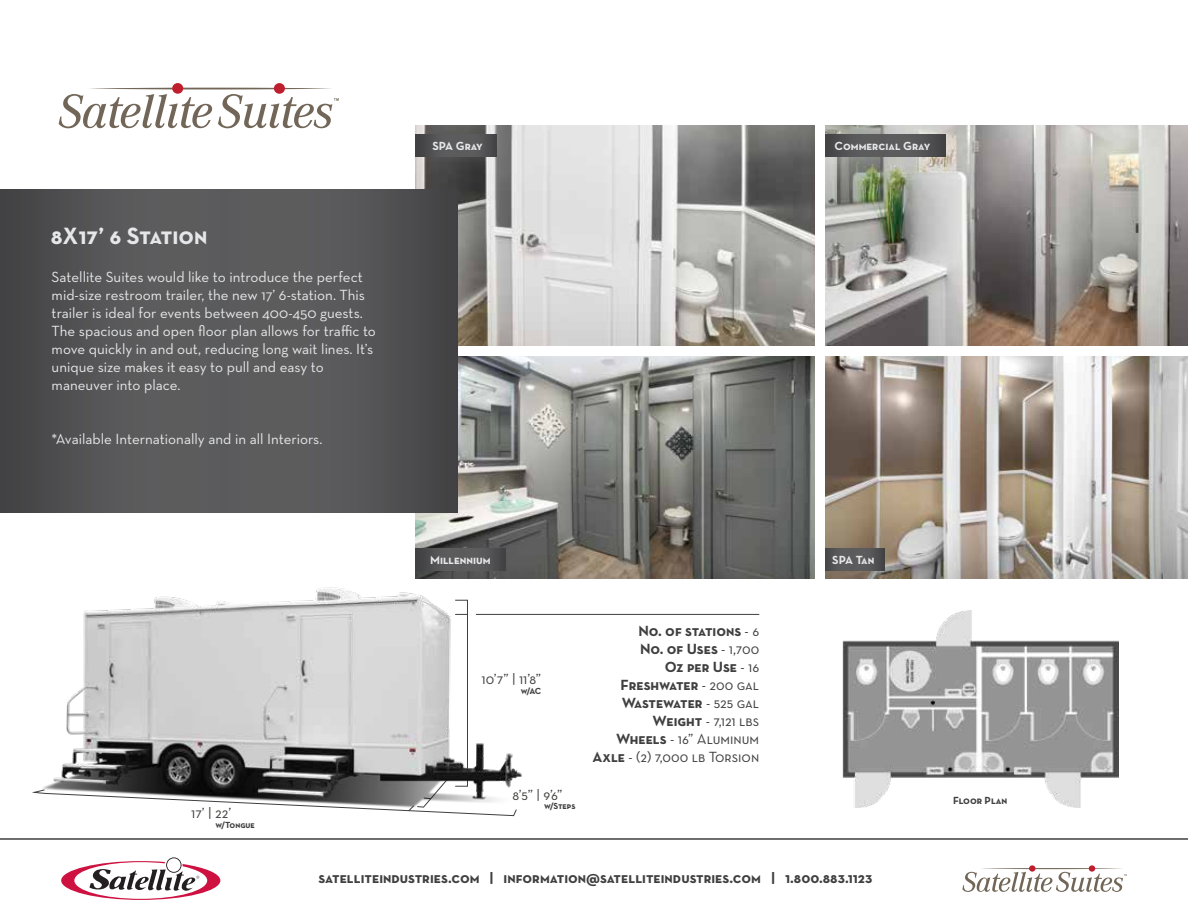
<style>
.page{position:relative;width:1188px;height:918px;background:#fff}
.page>*{position:absolute;margin:0;border:0;box-sizing:border-box;transform-origin:0 0}
.t1{font:24px "Neutra Text Bold SC";color:#e6e7e8}
.t2{font:15px/18px "Neutra Text";color:#e6e7e8}
.t3{font:15px/18px "Neutra Text Bold SC";color:#3f3f3f;text-align:right}
.t4{font:15px/18px "Neutra Text Book SC";color:#3f3f3f;text-align:right}
.t5{font:15px "Neutra Text Book SC";color:#41413f}
.t6{font:12px "Neutra Text Bold SC";color:#e6e7e8}
.t7{font:10.5px "Neutra Text Bold SC";color:#3f3f3f}
.t8{font:9px "Neutra Text Bold SC";color:#3f3f3f}
.s1{font-family:"Neutra Text Book SC"}
.s2{font-family:"Neutra Text Bold SC"}
</style>
<div class="page">
<hr style="left:476px;top:614px;width:283px;height:1px;background:#3f3f3f">
<img style="left:32px;top:513px;width:566px;height:369px">
<svg style="left:33px;top:775px;width:484px;height:41px"></svg>
<div style="left:274px;top:83px;width:11px;height:11px;background:#be1e2d;border-radius:50%"></div>
<div style="left:172px;top:83px;width:11px;height:11px;background:#be1e2d;border-radius:50%"></div>
<svg style="left:59px;top:88px;width:280px;height:40px"></svg>
<svg style="left:61px;top:857px;width:159px;height:43px"></svg>
<hr style="left:0;top:838px;width:1188px;height:2px;background:#3f3f3f">
<div style="left:1089px;top:865px;width:6px;height:7px;background:#be1e2d;border-radius:50%"></div>
<div style="left:1029px;top:865px;width:7px;height:7px;background:#be1e2d;border-radius:50%"></div>
<svg style="left:962px;top:868px;width:165px;height:24px"></svg>
<img style="left:825px;top:356px;width:363px;height:223px">
<img style="left:825px;top:125px;width:363px;height:221px">
<img style="left:416px;top:125px;width:399px;height:221px">
<img style="left:416px;top:356px;width:399px;height:223px">
<svg style="left:825px;top:548px;width:59px;height:23px"></svg>
<svg style="left:825px;top:134px;width:121px;height:23px;background:#545455"></svg>
<svg style="left:416px;top:548px;width:89px;height:23px;background:#545354"></svg>
<svg style="left:416px;top:134px;width:81px;height:23px;background:#535354"></svg>
<svg style="left:0;top:189px;width:458px;height:324px;background:#545455"></svg>
<img style="left:842px;top:611px;width:276px;height:197px">
<h1 class="t1" style="left:51px;top:221px;width:158px">8X17’ 6 Station</h1>
<p class="t2" style="left:52px;top:268px;width:326px">Satellite Suites would like to introduce the perfect mid-size restroom trailer, the new 17’ 6-station. This trailer is ideal for events between 400-450 guests.<br>The spacious and open floor plan allows for traffic to move quickly in and out, reducing long wait lines. It’s unique size makes it easy to pull and easy to maneuver into place.</p>
<p class="t2" style="left:52px;top:430px;width:272px">*Available Internationally and in all Interiors.</p>
<p class="t6" style="left:432px;top:138px;width:52px">SPA Gray</p>
<p class="t6" style="left:835px;top:138px;width:97px">Commercial Gray</p>
<p class="t5" style="left:191px;top:804px;width:42px">17’ | 22’</p>
<p class="t8" style="left:215px;top:819px;width:41px">w/Tongue</p>
<p class="t6" style="left:430px;top:552px;width:62px">Millennium</p>
<p class="t5" style="left:482px;top:670px;width:61px">10’7” | 11’8”</p>
<p class="t8" style="left:521px;top:685px;width:22px">w/AC</p>
<p class="t5" style="left:512px;top:786px;width:52px">8’5” | 9’6”</p>
<p class="t8" style="left:544px;top:801px;width:33px">w/Steps</p>
<p class="t3" style="left:621px;top:622px;width:140px">No. of stations <span class="s1">- 6<br></span>No. of Uses <span class="s1">- 1,700<br></span>Oz per Use <span class="s1">- 16<br></span>Freshwater <span class="s1">- 200 gal<br></span>Wastewater <span class="s1">- 525 gal</span></p>
<p class="t4" style="left:593px;top:712px;width:168px"><span class="s2">Weight</span> - 7,121 lbs<br><span class="s2">Wheels</span> - 16” Aluminum<br><span class="s2">Axle</span> - (2) 7,000 lb Torsion</p>
<p class="t6" style="left:832px;top:552px;width:44px">SPA Tan</p>
<p class="t3" style="left:319px;top:868px;width:555px">satelliteindustries.com | information@satelliteindustries.com | 1.800.883.1123</p>
<p class="t7" style="left:953px;top:794px;width:56px">Floor Plan</p>
</div>
